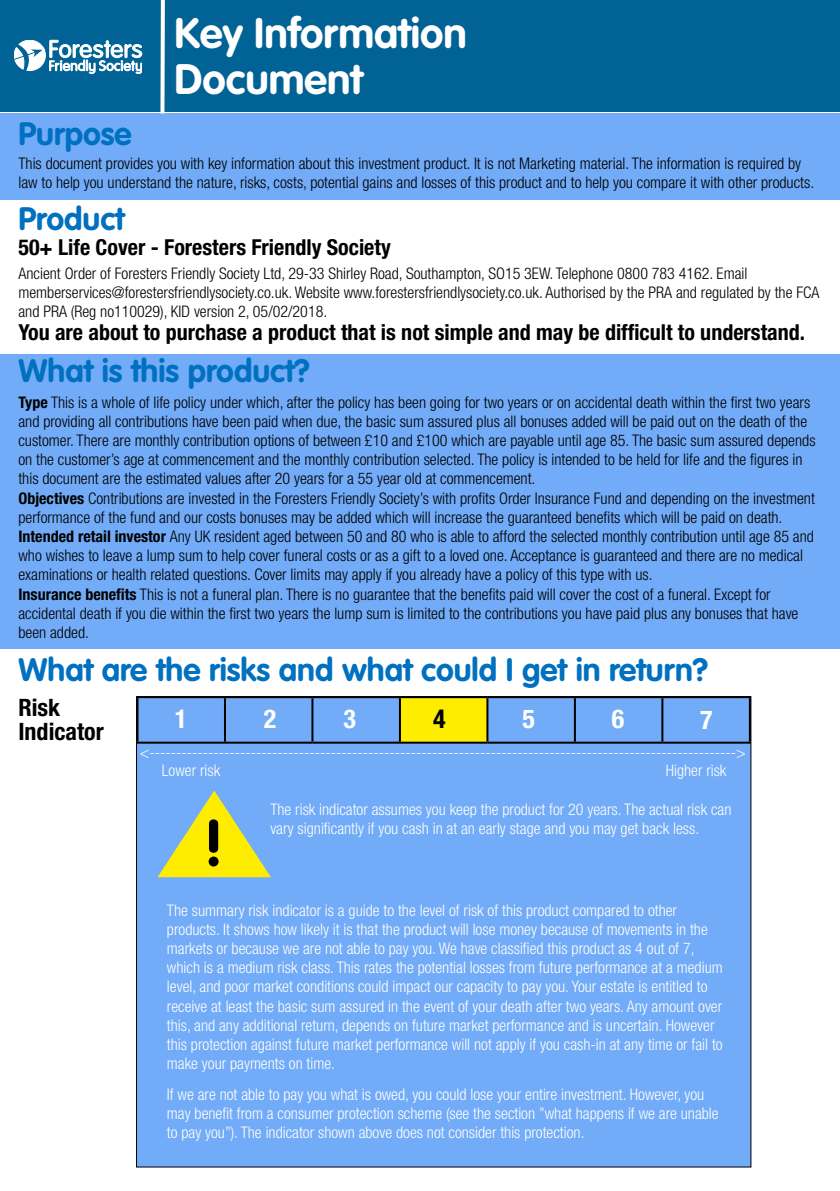
<style>
.page{position:relative;width:840px;height:1191px;background:#fff}
.page>*{position:absolute;margin:0;border:0;box-sizing:border-box;transform-origin:0 0}
.t1{font:700 64px "VAG Rounded Std";color:#000}
.t2{font:700 42px/46px "VAG Rounded Std";color:#fff}
.t3{font:700 32px "VAG Rounded Std";color:#0070c0}
.t4{font:700 condensed 26px "Helvetica Neue LT Std";color:#fff}
.t5{font:700 condensed 26px "Helvetica Neue LT Std";color:#000}
.t6{font:700 condensed 24px/24px "Helvetica Neue LT Std";color:#000}
.t7{font:700 condensed 22px "Helvetica Neue LT Std";color:#000}
.t8{font:300 condensed 16px/19.2px "Helvetica Neue LT Std";color:#000}
.t9{font:300 condensed 16px/19.2px "Helvetica Neue LT Std";color:#fff}
.s1{font-weight:700}
</style>
<div class="page">
<div style="left:0;top:354px;width:839px;height:294px;background:#72abf7"></div>
<div style="left:0;top:0;width:839px;height:112px;background:#016295"></div>
<div style="left:0;top:113px;width:839px;height:87px;background:#72abf7"></div>
<div style="left:160px;top:0;width:5px;height:113px;background:#fff"></div>
<div style="left:136px;top:696px;width:614px;height:471px;background:#72abf7"></div>
<div style="left:400px;top:697px;width:87px;height:45px;background:#ffed00"></div>
<hr style="left:136px;top:696px;width:89px;height:2px;background:#000">
<hr style="left:136px;top:698px;width:2px;height:43px;background:#000">
<hr style="left:225px;top:696px;width:87px;height:2px;background:#000">
<hr style="left:224px;top:698px;width:2px;height:43px;background:#000">
<hr style="left:312px;top:696px;width:88px;height:2px;background:#000">
<hr style="left:311px;top:698px;width:2px;height:43px;background:#000">
<hr style="left:400px;top:696px;width:87px;height:2px;background:#000">
<hr style="left:399px;top:698px;width:2px;height:43px;background:#000">
<hr style="left:487px;top:696px;width:87px;height:2px;background:#000">
<hr style="left:486px;top:698px;width:2px;height:43px;background:#000">
<hr style="left:574px;top:696px;width:88px;height:2px;background:#000">
<hr style="left:573px;top:698px;width:2px;height:43px;background:#000">
<hr style="left:662px;top:696px;width:88px;height:2px;background:#000">
<hr style="left:661px;top:698px;width:2px;height:43px;background:#000">
<hr style="left:748px;top:698px;width:2px;height:43px;background:#000">
<hr style="left:136px;top:741px;width:89px;height:2px;background:#000">
<hr style="left:225px;top:741px;width:87px;height:2px;background:#000">
<hr style="left:312px;top:741px;width:88px;height:2px;background:#000">
<hr style="left:400px;top:741px;width:87px;height:2px;background:#000">
<hr style="left:487px;top:741px;width:87px;height:2px;background:#000">
<hr style="left:574px;top:741px;width:88px;height:2px;background:#000">
<hr style="left:662px;top:741px;width:88px;height:2px;background:#000">
<svg style="left:14px;top:40px;width:128px;height:34px"></svg>
<svg style="left:157px;top:790px;width:114px;height:88px"></svg>
<h2 class="t2" style="left:174px;top:12px;width:293px">Key Information<br>Document</h2>
<h3 class="t3" style="left:18px;top:115px;width:115px">Purpose</h3>
<p class="t8" style="left:18px;top:153px;width:796px">This document provides you with key information about this investment product. It is not Marketing material. The information is required by law to help you understand the nature, risks, costs, potential gains and losses of this product and to help you compare it with other products.</p>
<h3 class="t3" style="left:18px;top:200px;width:108px">Product</h3>
<h3 class="t7" style="left:18px;top:234px;width:373px">50+ Life Cover - Foresters Friendly Society</h3>
<p class="t8" style="left:18px;top:263px;width:802px">Ancient Order of Foresters Friendly Society Ltd, 29-33 Shirley Road, Southampton, SO15 3EW. Telephone 0800 783 4162. Email memberservices@forestersfriendlysociety.co.uk. Website www.forestersfriendlysociety.co.uk. Authorised by the PRA and regulated by the FCA and PRA (Reg no110029), KID version 2, 05/02/2018.</p>
<h3 class="t7" style="left:18px;top:319px;width:787px">You are about to purchase a product that is not simple and may be difficult to understand.</h3>
<h3 class="t3" style="left:18px;top:352px;width:293px">What is this product?</h3>
<p class="t8" style="left:18px;top:392px;width:798px"><span class="s1">Type</span> This is a whole of life policy under which, after the policy has been going for two years or on accidental death within the first two years and providing all contributions have been paid when due, the basic sum assured plus all bonuses added will be paid out on the death of the customer. There are monthly contribution options of between £10 and £100 which are payable until age 85. The basic sum assured depends on the customer’s age at commencement and the monthly contribution selected. The policy is intended to be held for life and the figures in this document are the estimated values after 20 years for a 55 year old at commencement.<br><span class="s1">Objectives</span> Contributions are invested in the Foresters Friendly Society’s with profits Order Insurance Fund and depending on the investment performance of the fund and our costs bonuses may be added which will increase the guaranteed benefits which will be paid on death.<br><span class="s1">Intended retail investor</span> Any UK resident aged between 50 and 80 who is able to afford the selected monthly contribution until age 85 and who wishes to leave a lump sum to help cover funeral costs or as a gift to a loved one. Acceptance is guaranteed and there are no medical examinations or health related questions. Cover limits may apply if you already have a policy of this type with us.<br><span class="s1">Insurance benefits</span> This is not a funeral plan. There is no guarantee that the benefits paid will cover the cost of a funeral. Except for accidental death if you die within the first two years the lump sum is limited to the contributions you have paid plus any bonuses that have been added.</p>
<h3 class="t3" style="left:18px;top:651px;width:691px">What are the risks and what could I get in return?</h3>
<h3 class="t6" style="left:18px;top:695px;width:87px">Risk<br>Indicator</h3>
<h3 class="t4" style="left:175px;top:703px;width:14px">1</h3>
<h3 class="t4" style="left:263px;top:703px;width:14px">2</h3>
<h3 class="t4" style="left:343px;top:703px;width:14px">3</h3>
<h3 class="t5" style="left:433px;top:703px;width:14px">4</h3>
<h3 class="t4" style="left:522px;top:703px;width:14px">5</h3>
<h3 class="t4" style="left:611px;top:703px;width:14px">6</h3>
<p class="t9" style="left:162px;top:743px;width:585px;line-height:18px;text-indent:-22px">&lt;--------------------------------------------------------------------------------------------------------------&gt;<br>Lower risk</p>
<h3 class="t4" style="left:699px;top:703px;width:14px">7</h3>
<p class="t9" style="left:665px;top:760px;width:62px">Higher risk</p>
<p class="t9" style="left:270px;top:799px;width:462px">The risk indicator assumes you keep the product for 20 years. The actual risk can vary significantly if you cash in at an early stage and you may get back less.</p>
<h1 class="t1" style="left:203px;top:805px;width:23px">!</h1>
<p class="t9" style="left:167px;top:900px;width:557px">The summary risk indicator is a guide to the level of risk of this product compared to other products. It shows how likely it is that the product will lose money because of movements in the markets or because we are not able to pay you. We have classified this product as 4 out of 7, which is a medium risk class. This rates the potential losses from future performance at a medium level, and poor market conditions could impact our capacity to pay you. Your estate is entitled to receive at least the basic sum assured in the event of your death after two years. Any amount over this, and any additional return, depends on future market performance and is uncertain. However this protection against future market performance will not apply if you cash-in at any time or fail to make your payments on time.</p>
<p class="t9" style="left:167px;top:1084px;width:553px">If we are not able to pay you what is owed, you could lose your entire investment. However, you may benefit from a consumer protection scheme (see the section ”what happens if we are unable to pay you”). The indicator shown above does not consider this protection.</p>
</div>
